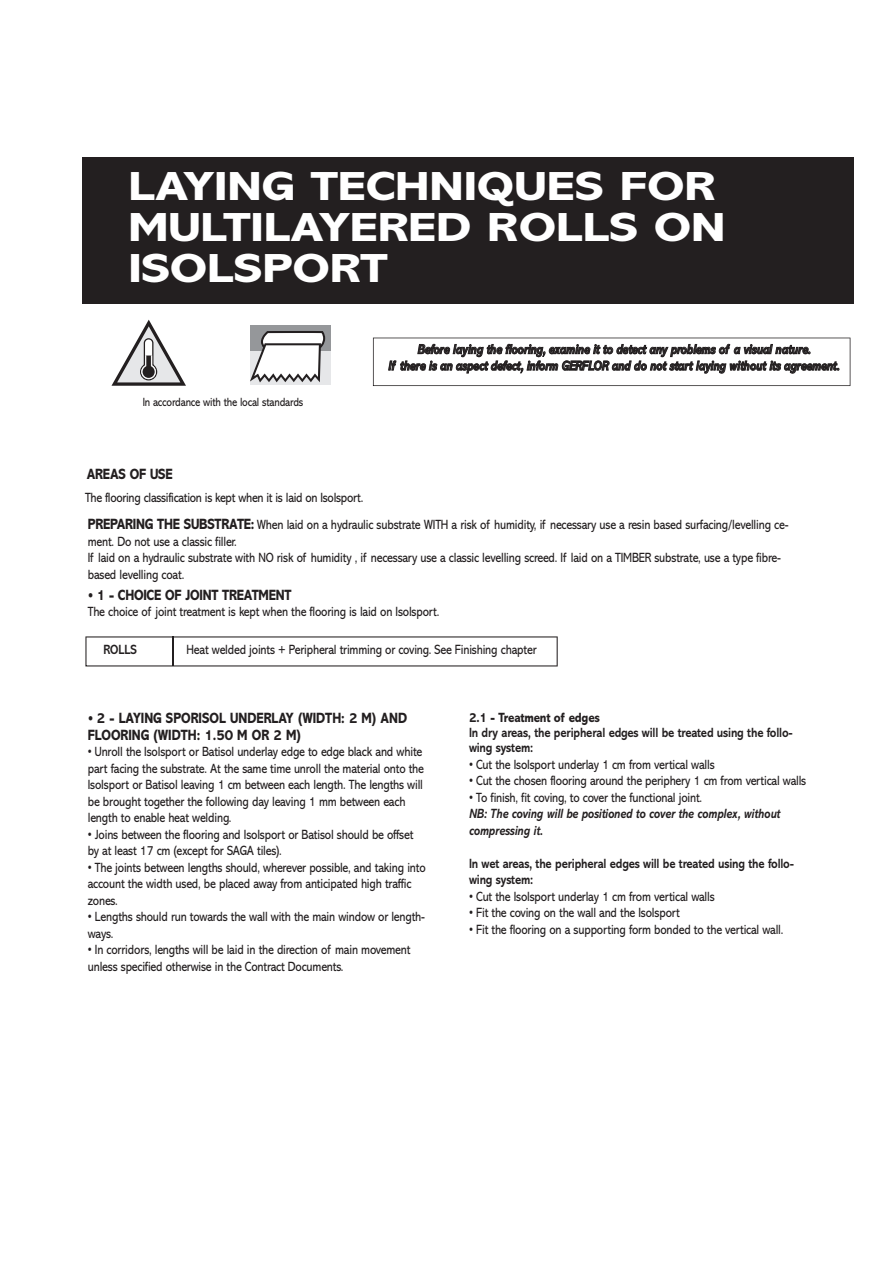
<style>
.page{position:relative;width:893px;height:1263px;background:#fff}
.page>*{position:absolute;margin:0;border:0;box-sizing:border-box;transform-origin:0 0}
.t1{font:800 40.95px/41px "Abadi";color:#fff;scale:1.2 1}
.t2{font:800 15px/16.5px "Abadi";color:#231f20;scale:.85 1}
.t3{font:13.5px/16.5px "Abadi";letter-spacing:-.015em;color:#231f20;scale:.85 1}
.t4{font:italic 700 13.5px/16.5px "Abadi";letter-spacing:-.015em;color:#231f20;scale:.85 1}
.t5{font:700 13.5px/15px "Abadi";letter-spacing:-.015em;color:#231f20;scale:.85 1}
.t6{font:800 13.5px "Abadi";letter-spacing:-.015em;color:#231f20;scale:.85 1}
.t7{font:12px "Abadi";letter-spacing:-.015em;color:#231f20;scale:.85 1}
.s1{font-weight:800;font-size:15px}
.s2{font-size:13.5px}
</style>
<div class="page">
<div style="left:82px;top:157px;width:771px;height:146px;background:#231f20"></div>
<svg style="left:85px;top:636px;width:473px;height:30px"></svg>
<svg style="left:111px;top:320px;width:75px;height:66px"></svg>
<div style="left:250px;top:326px;width:80px;height:59px;background:#e6e7e9"></div>
<div style="left:250px;top:326px;width:80px;height:25px;background:#95979a"></div>
<svg style="left:250px;top:331px;width:76px;height:51px"></svg>
<svg style="left:373px;top:338px;width:477px;height:48px"></svg>
<hr style="left:172px;top:636px;width:2px;height:30px;background:#231f20">
<h1 class="t1" style="left:128px;top:170px;width:499px">LAYING TECHNIQUES FOR<br>MULTILAYERED ROLLS ON<br>ISOLSPORT</h1>
<p class="t7" style="left:143px;top:398px;width:191px">In accordance with the local standards</p>
<p class="t2" style="left:87px;top:467px;width:103px">AREAS OF USE</p>
<p class="t3" style="left:85px;top:491px;width:329px">The flooring classification is kept when it is laid on Isolsport.</p>
<p class="t4" style="left:388px;top:343px;width:532px;text-align:center">Before laying the flooring, examine it to detect any problems of a visual nature.<br>If there is an aspect defect, inform GERFLOR and do not start laying without its agreement.</p>
<p class="t3" style="left:88px;top:518px;width:826px"><span class="s1">PREPARING THE SUBSTRATE:</span> When laid on a hydraulic substrate WITH a risk of humidity, if necessary use a resin based surfacing/levelling ce&shy;ment. Do not use a classic filler.<br>If laid on a hydraulic substrate with NO risk of humidity , if necessary use a classic levelling screed. If laid on a TIMBER substrate, use a type fibre&shy;based levelling coat.</p>
<p class="t2" style="left:88px;top:588px;width:241px"><span class="s2">•</span> 1 - CHOICE OF JOINT TREATMENT</p>
<p class="t3" style="left:88px;top:605px;width:415px">The choice of joint treatment is kept when the flooring is laid on Isolsport.</p>
<p class="t5" style="left:104px;top:644px;width:41px">ROLLS</p>
<p class="t3" style="left:187px;top:643px;width:413px">Heat welded joints + Peripheral trimming or coving. See Finishing chapter</p>
<p class="t2" style="left:88px;top:712px;width:377px"><span class="s2">•</span> 2 - LAYING SPORISOL UNDERLAY (WIDTH: 2 M) AND<br>FLOORING (WIDTH: 1.50 M OR 2 M)</p>
<p class="t3" style="left:88px;top:745px;width:397px">• Unroll the Isolsport or Batisol underlay edge to edge black and white part facing the substrate. At the same time unroll the material onto the Isolsport or Batisol leaving 1 cm between each length. The lengths will be brought together the following day leaving 1 mm between each length to enable heat welding.</p>
<p class="t3" style="left:88px;top:827px;width:385px">• Joins between the flooring and Isolsport or Batisol should be offset by at least 17 cm (except for SAGA tiles).</p>
<p class="t3" style="left:88px;top:860px;width:399px">• The joints between lengths should, wherever possible, and taking into account the width used, be placed away from anticipated high traffic zones.</p>
<p class="t3" style="left:88px;top:910px;width:398px">• Lengths should run towards the wall with the main window or length&shy;ways.</p>
<p class="t3" style="left:88px;top:943px;width:381px">• In corridors, lengths will be laid in the direction of main movement unless specified otherwise in the Contract Documents.</p>
<p class="t6" style="left:469px;top:713px;width:156px">2.1 - Treatment of edges</p>
<p class="t5" style="left:469px;top:727px;width:382px">In dry areas, the peripheral edges will be treated using the follo&shy;wing system:</p>
<p class="t3" style="left:469px;top:757px;width:291px">• Cut the Isolsport underlay 1 cm from vertical walls</p>
<p class="t3" style="left:469px;top:774px;width:398px">• Cut the chosen flooring around the periphery 1 cm from vertical walls</p>
<p class="t3" style="left:469px;top:790px;width:276px">• To finish, fit coving, to cover the functional joint.</p>
<p class="t4" style="left:469px;top:808px;width:368px">NB: The coving will be positioned to cover the complex, without compressing it.</p>
<p class="t5" style="left:469px;top:857px;width:384px;line-height:16.5px">In wet areas, the peripheral edges will be treated using the follo&shy;wing system:</p>
<p class="t3" style="left:469px;top:889px;width:291px">• Cut the Isolsport underlay 1 cm from vertical walls</p>
<p class="t3" style="left:469px;top:906px;width:250px">• Fit the coving on the wall and the Isolsport</p>
<p class="t3" style="left:469px;top:922px;width:371px">• Fit the flooring on a supporting form bonded to the vertical wall.</p>
</div>
